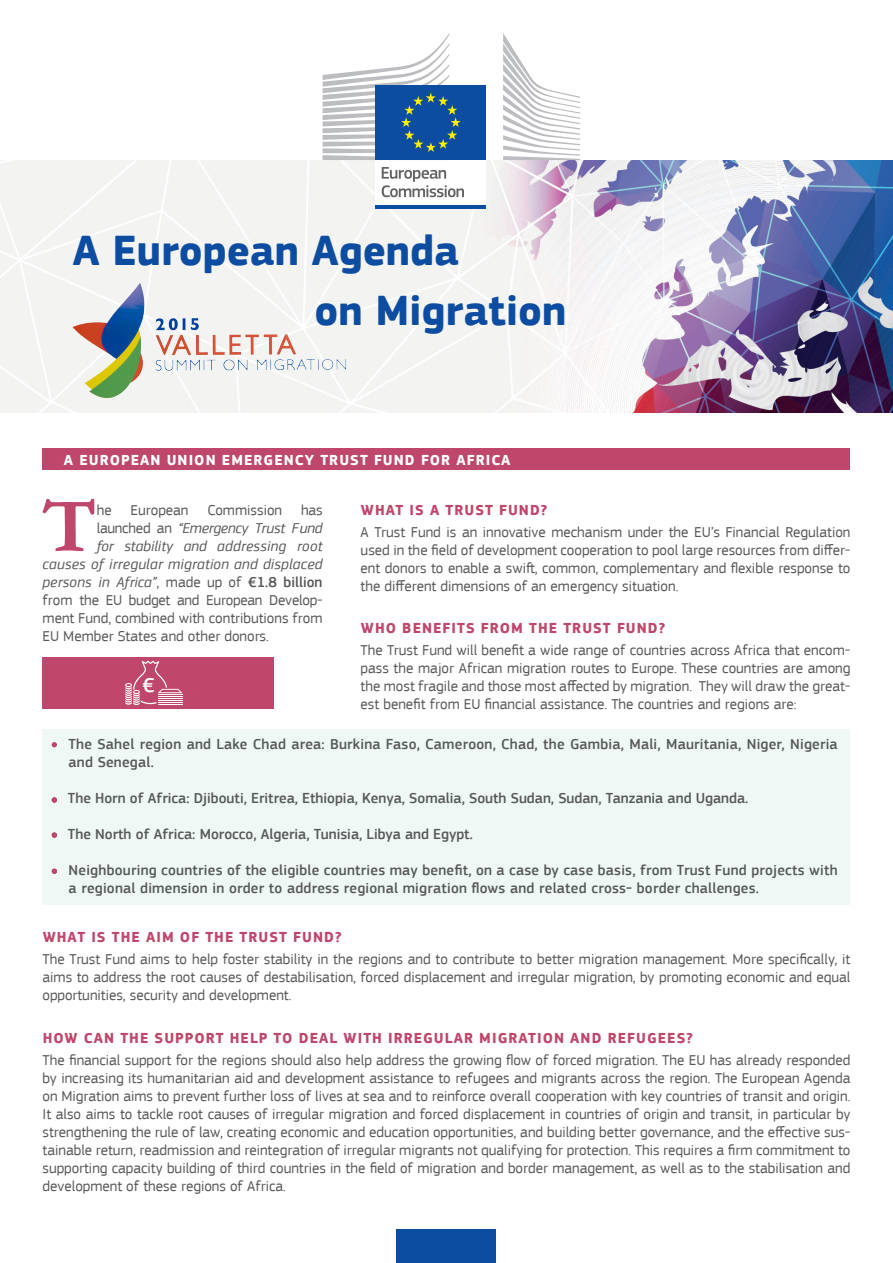
<style>
.page{position:relative;width:893px;height:1263px;background:#fff}
.page>*{position:absolute;margin:0;border:0;box-sizing:border-box;transform-origin:0 0}
.t1{font:700 78.75px "Garamond";color:#be476b}
.t2{font:700 43.5px "EC Square Sans Pro";color:#0d4da1}
.t3{font:500 21px "EC Square Sans Pro";color:#fff}
.t4{font:15px/18px "EC Square Sans Pro";color:#57585a;text-align:justify}
.t5{font:500 15px/18px "EC Square Sans Pro";letter-spacing:.015em;color:#57585a}
.t6{font:700 15px "EC Square Sans Pro";letter-spacing:.07em;color:#be476b}
.t7{font:italic 15px "EC Square Sans Pro";letter-spacing:.015em;color:#57585a}
.t8{font:700 15px "EC Square Sans Pro";letter-spacing:.07em;color:#fff}
.t9{font:italic 15px "EC Square Sans Pro";letter-spacing:-.015em;color:#57585a}
.s1{font-style:normal}
.s2{font-weight:500;font-style:normal}
</style>
<div class="page">
<img style="left:0;top:160px;width:893px;height:252px">
<div style="left:43px;top:449px;width:807px;height:21px;background:#be476b"></div>
<div style="left:43px;top:729px;width:807px;height:176px;background:#eff8f4"></div>
<svg style="left:52px;top:742px;width:5px;height:5px"></svg>
<svg style="left:52px;top:868px;width:5px;height:6px"></svg>
<svg style="left:52px;top:832px;width:5px;height:6px"></svg>
<svg style="left:52px;top:797px;width:5px;height:6px"></svg>
<div style="left:43px;top:657px;width:231px;height:52px;background:#be476b"></div>
<svg style="left:125px;top:661px;width:58px;height:44px"></svg>
<img style="left:60px;top:261px;width:299px;height:152px">
<div style="left:397px;top:1229px;width:99px;height:34px;background:#0d4da1"></div>
<div style="left:375px;top:158px;width:111px;height:49px;background:#fff"></div>
<svg style="left:382px;top:167px;width:82px;height:30px"></svg>
<hr style="left:375px;top:206px;width:111px;height:3px;background:#0d4da1">
<svg style="left:503px;top:33px;width:77px;height:127px"></svg>
<div style="left:375px;top:86px;width:111px;height:74px;background:#0d4da1"></div>
<svg style="left:323px;top:33px;width:138px;height:127px"></svg>
<p class="t2" style="left:73px;top:225px;width:388px">A European Agenda</p>
<p class="t2" style="left:315px;top:285px;width:253px">on Migration</p>
<p class="t8" style="left:64px;top:451px;width:448px">A EUROPEAN UNION EMERGENCY TRUST FUND FOR AFRICA</p>
<p class="t1" style="left:43px;top:473px;width:56px">T</p>
<p class="t4" style="left:97px;top:501px;width:17px">he</p>
<p class="t4" style="left:131px;top:501px;width:59px">European</p>
<p class="t4" style="left:207px;top:501px;width:76px">Commission</p>
<p class="t4" style="left:301px;top:501px;width:23px">has</p>
<p class="t6" style="left:361px;top:501px;width:188px">WHAT IS A TRUST FUND?</p>
<p class="t4" style="left:361px;top:523px;width:491px">A Trust Fund is an innovative mechanism under the EU’s Financial Regulation used in the field of development cooperation to pool large resources from differ&shy;ent donors to enable a swift, common, complementary and flexible response to the different dimensions of an emergency situation.</p>
<p class="t6" style="left:361px;top:619px;width:306px">WHO BENEFITS FROM THE TRUST FUND?</p>
<p class="t4" style="left:361px;top:641px;width:491px">The Trust Fund will benefit a wide range of countries across Africa that encom&shy;pass the major African migration routes to Europe. These countries are among the most fragile and those most affected by migration. They will draw the great&shy;est benefit from EU financial assistance. The countries and regions are:</p>
<p class="t5" style="left:69px;top:735px;width:771px">The Sahel region and Lake Chad area: Burkina Faso, Cameroon, Chad, the Gambia, Mali, Mauritania, Niger, Nigeria and Senegal.</p>
<p class="t5" style="left:68px;top:789px;width:682px">The Horn of Africa: Djibouti, Eritrea, Ethiopia, Kenya, Somalia, South Sudan, Sudan, Tanzania and Uganda.</p>
<p class="t5" style="left:68px;top:825px;width:406px">The North of Africa: Morocco, Algeria, Tunisia, Libya and Egypt.</p>
<p class="t5" style="left:69px;top:861px;width:771px">Neighbouring countries of the eligible countries may benefit, on a case by case basis, from Trust Fund projects with a regional dimension in order to address regional migration flows and related cross- border challenges.</p>
<p class="t6" style="left:43px;top:928px;width:300px">WHAT IS THE AIM OF THE TRUST FUND?</p>
<p class="t4" style="left:43px;top:950px;width:809px">The Trust Fund aims to help foster stability in the regions and to contribute to better migration management. More specifically, it aims to address the root causes of destabilisation, forced displacement and irregular migration, by promoting economic and equal opportunities, security and development.</p>
<p class="t6" style="left:43px;top:1029px;width:652px">HOW CAN THE SUPPORT HELP TO DEAL WITH IRREGULAR MIGRATION AND REFUGEES?</p>
<p class="t4" style="left:43px;top:1051px;width:809px">The financial support for the regions should also help address the growing flow of forced migration. The EU has already responded by increasing its humanitarian aid and development assistance to refugees and migrants across the region. The European Agenda on Migration aims to prevent further loss of lives at sea and to reinforce overall cooperation with key countries of transit and origin.<br>It also aims to tackle root causes of irregular migration and forced displacement in countries of origin and transit, in particular by strengthening the rule of law, creating economic and education opportunities, and building better governance, and the effective sus&shy;tainable return, readmission and reintegration of irregular migrants not qualifying for protection. This requires a firm commitment to supporting capacity building of third countries in the field of migration and border management, as well as to the stabilisation and development of these regions of Africa.</p>
<p class="t9" style="left:97px;top:519px;width:227px"><span class="s1">launched an</span> “Emergency Trust Fund</p>
<p class="t7" style="left:97px;top:537px;width:227px">for stability and addressing root</p>
<p class="t7" style="left:43px;top:555px;width:282px">causes of irregular migration and displaced</p>
<p class="t7" style="left:43px;top:573px;width:282px">persons in Africa”<span class="s1">, made up of</span> <span class="s2">€1.8 billion</span></p>
<p class="t4" style="left:43px;top:591px;width:282px">from the EU budget and European Develop-</p>
<p class="t4" style="left:43px;top:609px;width:282px">ment Fund, combined with contributions from</p>
<p class="t4" style="left:43px;top:627px;width:228px">EU Member States and other donors.</p>
<p class="t3" style="left:142px;top:673px;width:14px">€</p>
</div>
